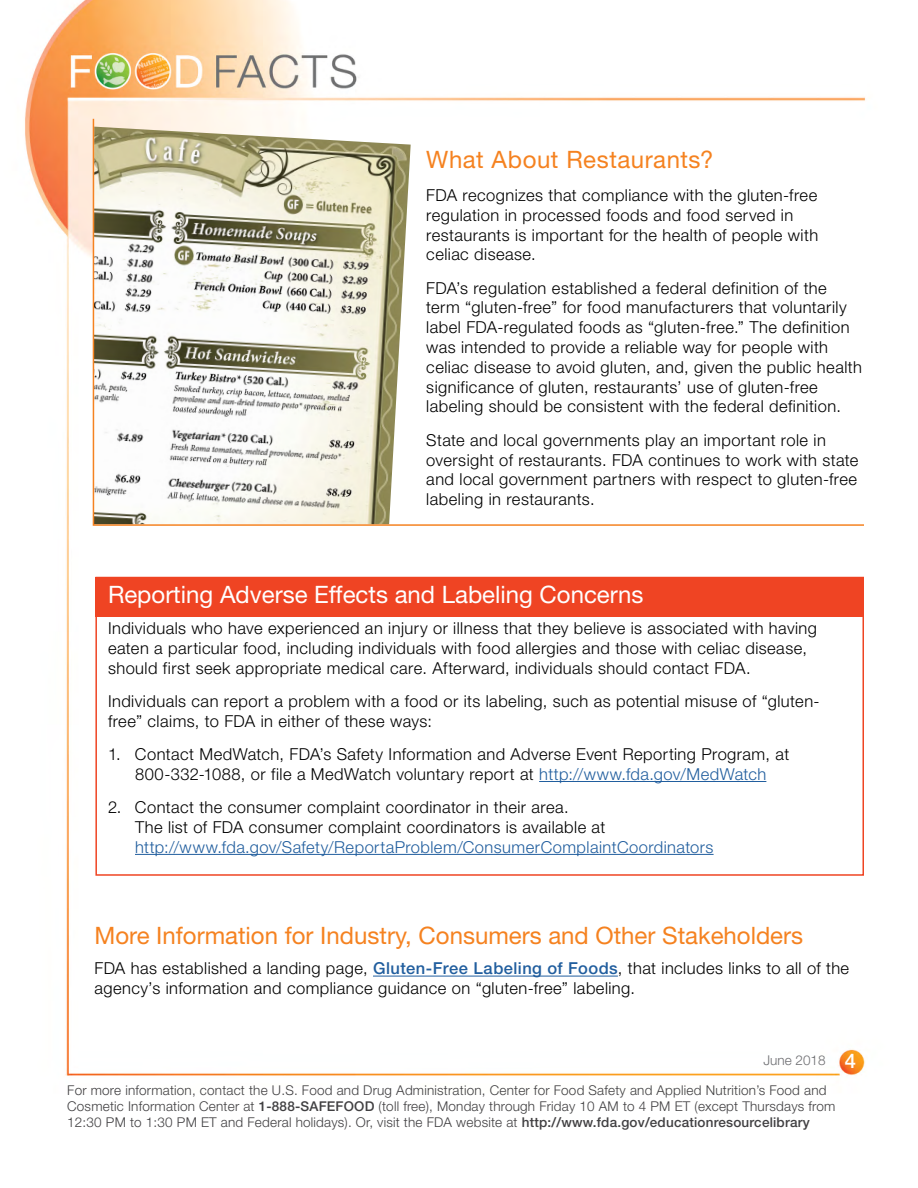
<style>
.page{position:relative;width:918px;height:1188px;background:#fff}
.page>*{position:absolute;margin:0;border:0;box-sizing:border-box;transform-origin:0 0}
.t1{font:24px "Helvetica Neue LT Std";color:#f58220}
.t2{font:24px "Helvetica Neue LT Std";color:#fff}
.t3{font:24px "Helvetica Neue LT Std";letter-spacing:.025em;color:#f58220}
.Paragraph1{font:300 16.5px/19.8px "Helvetica Neue LT Std";letter-spacing:.025em;color:#000}
.t4{font:300 16.5px "Helvetica Neue LT Std";letter-spacing:.025em;color:#215e9e}
.t5{font:300 13.5px/29.1px "Helvetica Neue LT Std";letter-spacing:.015em;color:#414042}
.s1{color:#215e9e}
.s2{font-weight:500;color:#215e9e}
.s3{color:#6d6e71}
.s4{font-weight:500;font-size:20.25px;color:#fff}
.s5{font-weight:500}
</style>
<div class="page">
<img style="left:25px;top:0;width:841px;height:1076px">
<hr style="left:373px;top:976px;width:245px;height:1px;background:#215e9e">
<div style="left:95px;top:577px;width:769px;height:39px;background:#ef4423"></div>
<hr style="left:539px;top:781px;width:227px;height:1px;background:#215e9e">
<hr style="left:135px;top:854px;width:579px;height:1px;background:#215e9e">
<div style="left:95px;top:577px;width:769px;height:299px;border:2px solid #ef4423"></div>
<svg style="left:92px;top:117px;width:774px;height:410px"></svg>
<h3 class="t3" style="left:426px;top:145px;width:289px">What About Restaurants?</h3>
<p class="Paragraph1" style="left:426px;top:185px;width:393px">FDA recognizes that compliance with the gluten-free regulation in processed foods and food served in restaurants is important for the health of people with celiac disease.</p>
<p class="Paragraph1" style="left:426px;top:278px;width:437px">FDA’s regulation established a federal definition of the term “gluten-free” for food manufacturers that voluntarily label FDA-regulated foods as “gluten-free.” The definition was intended to provide a reliable way for people with celiac disease to avoid gluten, and, given the public health significance of gluten, restaurants’ use of gluten-free labeling should be consistent with the federal definition.</p>
<p class="Paragraph1" style="left:426px;top:430px;width:434px">State and local governments play an important role in oversight of restaurants. FDA continues to work with state and local government partners with respect to gluten-free labeling in restaurants.</p>
<h1 class="t2" style="left:108px;top:581px;width:537px">Reporting Adverse Effects and Labeling Concerns</h1>
<p class="Paragraph1" style="left:108px;top:618px;width:711px">Individuals who have experienced an injury or illness that they believe is associated with having eaten a particular food, including individuals with food allergies and those with celiac disease, should first seek appropriate medical care. Afterward, individuals should contact FDA.</p>
<p class="Paragraph1" style="left:108px;top:691px;width:713px">Individuals can report a problem with a food or its labeling, such as potential misuse of “gluten&shy;free” claims, to FDA in either of these ways:</p>
<p class="Paragraph1" style="left:108px;top:744px;width:683px;text-align:center">1. Contact MedWatch, FDA’s Safety Information and Adverse Event Reporting Program, at<br>800-332-1088, or file a MedWatch voluntary report at <span class="s1">http://www.fda.gov/MedWatch</span></p>
<p class="Paragraph1" style="left:135px;top:797px;width:472px;text-indent:-27px">2. Contact the consumer complaint coordinator in their area.<br>The list of FDA consumer complaint coordinators is available at</p>
<p class="t4" style="left:135px;top:837px;width:580px">http://www.fda.gov/Safety/ReportaProblem/ConsumerComplaintCoordinators</p>
<h1 class="t1" style="left:94px;top:921px;width:710px">More Information for Industry, Consumers and Other Stakeholders</h1>
<p class="Paragraph1" style="left:94px;top:958px;width:756px">FDA has established a landing page, <span class="s2">Gluten-Free Labeling of Foods</span>, that includes links to all of the agency’s information and compliance guidance on “gluten-free” labeling.</p>
<p class="t5" style="left:67px;top:1046px;width:790px;text-indent:696px"><span class="s3">June 2018</span> <span class="s4">4<br></span>For more information, contact the U.S. Food and Drug Administration, Center for Food Safety and Applied Nutrition’s Food and</p>
<p class="t5" style="left:67px;top:1098px;width:770px;line-height:16.2px">Cosmetic Information Center at <span class="s5">1-888-SAFEFOOD</span> (toll free), Monday through Friday 10 AM to 4 PM ET (except Thursdays from<br>12:30 PM to 1:30 PM ET and Federal holidays). Or, visit the FDA website at <span class="s5">http://www.fda.gov/educationresourcelibrary</span></p>
</div>
